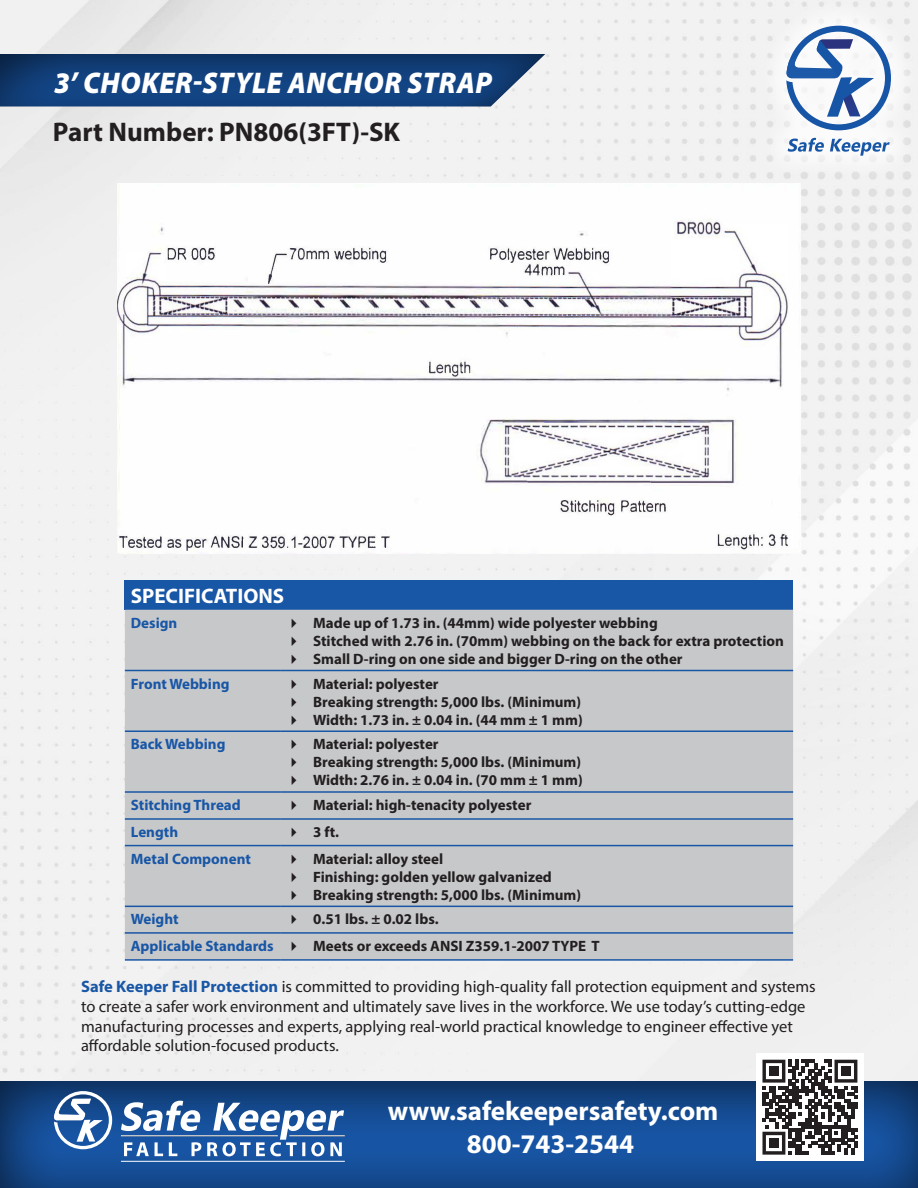
<style>
.page{position:relative;width:918px;height:1188px;background:#fff}
.page>*{position:absolute;margin:0;border:0;box-sizing:border-box;transform-origin:0 0}
.t1{font:italic 900 30px "Myriad Pro";letter-spacing:.02em;color:#fff;scale:.94 1}
.t2{font:700 27px/32.4px "Myriad Pro";color:#fff;text-align:center}
.t3{font:700 27px "Myriad Pro";color:#231f20}
.t4{font:700 21px "Myriad Pro";color:#fff}
.t5{font:16.5px/19.8px "Myriad Pro";color:#231f20}
.t6{font:700 15px "Myriad Pro";color:#231f20}
.t7{font:700 15px "Myriad Pro";color:#1856a6}
.s1{font-weight:700;color:#1856a6}
</style>
<div class="page">
<div style="left:0;top:1px;width:918px;height:1078px;background:#f1f1f1"></div>
<div style="left:0;top:1079px;width:918px;height:109px;background:#231f20;opacity:.75"></div>
<div style="left:756px;top:1053px;width:108px;height:108px;background:#fff"></div>
<svg style="left:762px;top:1060px;width:95px;height:95px"></svg>
<div style="left:769px;top:1066px;width:10px;height:10px;background:#231f20"></div>
<div style="left:841px;top:1066px;width:10px;height:10px;background:#231f20"></div>
<div style="left:769px;top:1138px;width:10px;height:10px;background:#231f20"></div>
<hr style="left:121px;top:1161px;width:224px;height:1px;background:#fff">
<svg style="left:121px;top:1101px;width:223px;height:55px"></svg>
<svg style="left:54px;top:1091px;width:58px;height:58px"></svg>
<hr style="left:121px;top:1135px;width:157px;height:1px;background:#fff">
<hr style="left:289px;top:1135px;width:56px;height:1px;background:#fff">
<div style="left:125px;top:580px;width:668px;height:30px;background:#1856a6"></div>
<div style="left:125px;top:610px;width:668px;height:349px;background:#c7c8ca"></div>
<hr style="left:125px;top:670px;width:155px;height:1px;background:#1856a6">
<hr style="left:280px;top:670px;width:513px;height:1px;background:#1856a6">
<hr style="left:125px;top:730px;width:155px;height:2px;background:#1856a6">
<hr style="left:280px;top:730px;width:513px;height:2px;background:#1856a6">
<hr style="left:125px;top:791px;width:155px;height:2px;background:#1856a6">
<hr style="left:280px;top:791px;width:513px;height:2px;background:#1856a6">
<hr style="left:125px;top:818px;width:155px;height:2px;background:#1856a6">
<hr style="left:280px;top:818px;width:513px;height:2px;background:#1856a6">
<hr style="left:125px;top:845px;width:155px;height:1px;background:#1856a6">
<hr style="left:280px;top:845px;width:513px;height:1px;background:#1856a6">
<hr style="left:125px;top:906px;width:155px;height:1px;background:#1856a6">
<hr style="left:280px;top:906px;width:513px;height:1px;background:#1856a6">
<hr style="left:125px;top:932px;width:155px;height:2px;background:#1856a6">
<hr style="left:280px;top:932px;width:513px;height:2px;background:#1856a6">
<hr style="left:125px;top:959px;width:155px;height:2px;background:#1856a6">
<hr style="left:280px;top:959px;width:513px;height:2px;background:#1856a6">
<img style="left:117px;top:184px;width:684px;height:369px">
<div style="left:757px;top:0;width:161px;height:184px;background:#fff;opacity:.75"></div>
<svg style="left:786px;top:26px;width:105px;height:104px"></svg>
<svg style="left:788px;top:138px;width:102px;height:18px"></svg>
<svg style="left:0;top:52px;width:549px;height:55px;background:#274f83"></svg>
<svg style="left:292px;top:618px;width:4px;height:10px"></svg>
<svg style="left:292px;top:636px;width:4px;height:10px"></svg>
<svg style="left:292px;top:654px;width:4px;height:10px"></svg>
<svg style="left:292px;top:679px;width:4px;height:9px"></svg>
<svg style="left:292px;top:697px;width:4px;height:9px"></svg>
<svg style="left:292px;top:715px;width:4px;height:9px"></svg>
<svg style="left:292px;top:740px;width:4px;height:9px"></svg>
<svg style="left:292px;top:758px;width:4px;height:9px"></svg>
<svg style="left:292px;top:776px;width:4px;height:9px"></svg>
<svg style="left:292px;top:800px;width:4px;height:10px"></svg>
<svg style="left:292px;top:827px;width:4px;height:10px"></svg>
<svg style="left:292px;top:854px;width:4px;height:10px"></svg>
<svg style="left:292px;top:872px;width:4px;height:10px"></svg>
<svg style="left:292px;top:890px;width:4px;height:10px"></svg>
<svg style="left:292px;top:915px;width:4px;height:9px"></svg>
<svg style="left:292px;top:941px;width:4px;height:10px"></svg>
<p class="t1" style="left:54px;top:63px;width:467px">3’ CHOKER-STYLE ANCHOR STRAP</p>
<p class="t3" style="left:53px;top:115px;width:349px">Part Number: PN806(3FT)-SK</p>
<p class="t4" style="left:131px;top:582px;width:155px">SPECIFICATIONS</p>
<p class="t7" style="left:131px;top:613px;width:48px">Design</p>
<p class="t6" style="left:313px;top:613px;width:346px">Made up of 1.73 in. (44mm) wide polyester webbing</p>
<p class="t6" style="left:313px;top:631px;width:472px">Stitched with 2.76 in. (70mm) webbing on the back for extra protection</p>
<p class="t6" style="left:313px;top:649px;width:371px">Small D-ring on one side and bigger D-ring on the other</p>
<p class="t7" style="left:131px;top:674px;width:100px">Front Webbing</p>
<p class="t6" style="left:313px;top:674px;width:127px">Material: polyester</p>
<p class="t6" style="left:313px;top:692px;width:270px">Breaking strength: 5,000 lbs. (Minimum)</p>
<p class="t6" style="left:313px;top:710px;width:271px">Width: 1.73 in. ± 0.04 in. (44 mm ± 1 mm)</p>
<p class="t7" style="left:131px;top:734px;width:96px">Back Webbing</p>
<p class="t6" style="left:313px;top:734px;width:127px">Material: polyester</p>
<p class="t6" style="left:313px;top:752px;width:270px">Breaking strength: 5,000 lbs. (Minimum)</p>
<p class="t6" style="left:313px;top:770px;width:271px">Width: 2.76 in. ± 0.04 in. (70 mm ± 1 mm)</p>
<p class="t7" style="left:131px;top:795px;width:111px">Stitching Thread</p>
<p class="t6" style="left:313px;top:795px;width:220px">Material: high-tenacity polyester</p>
<p class="t7" style="left:131px;top:822px;width:49px">Length</p>
<p class="t6" style="left:313px;top:822px;width:27px">3 ft.</p>
<p class="t7" style="left:131px;top:849px;width:122px">Metal Component</p>
<p class="t6" style="left:313px;top:849px;width:132px">Material: alloy steel</p>
<p class="t6" style="left:313px;top:867px;width:240px">Finishing: golden yellow galvanized</p>
<p class="t6" style="left:313px;top:885px;width:270px">Breaking strength: 5,000 lbs. (Minimum)</p>
<p class="t7" style="left:131px;top:910px;width:49px">Weight</p>
<p class="t6" style="left:313px;top:910px;width:127px">0.51 lbs. ± 0.02 lbs.</p>
<p class="t7" style="left:131px;top:936px;width:144px">Applicable Standards</p>
<p class="t6" style="left:313px;top:936px;width:288px">Meets or exceeds ANSI Z359.1-2007 TYPE T</p>
<p class="t5" style="left:81px;top:976px;width:736px"><span class="s1">Safe Keeper Fall Protection</span> is committed to providing high-quality fall protection equipment and systems to create a safer work environment and ultimately save lives in the workforce. We use today’s cutting-edge manufacturing processes and experts, applying real-world practical knowledge to engineer effective yet affordable solution-focused products.</p>
<h2 class="t2" style="left:388px;top:1094px;width:332px">www.safekeepersafety.com<br>800-743-2544</h2>
</div>
